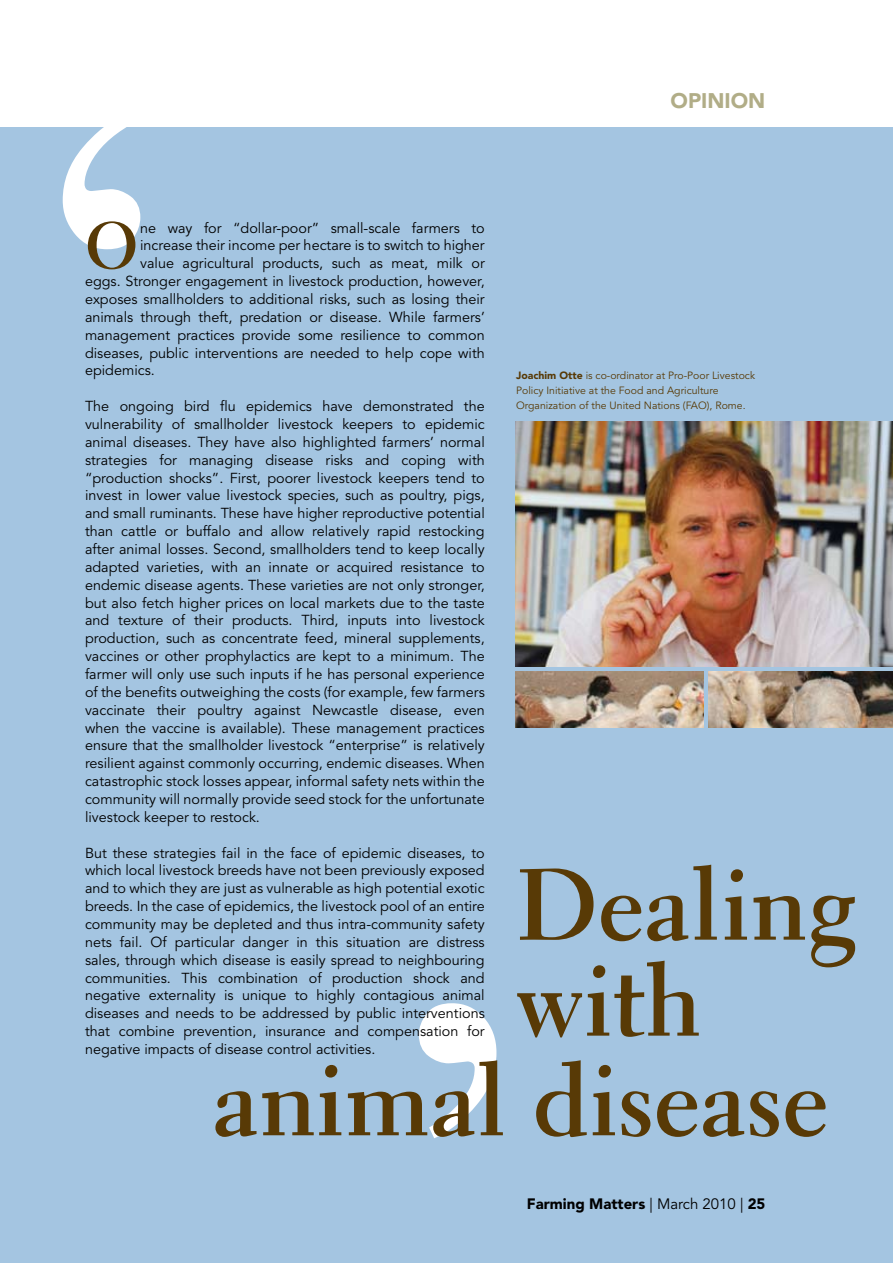
<style>
.page{position:relative;width:893px;height:1263px;background:#fff}
.page>*{position:absolute;margin:0;border:0;box-sizing:border-box;transform-origin:0 0}
.t1{font:700 100.5px/96px "Electra LT Std";color:#583a06}
.t2{font:700 65.25px "Electra LT Std";color:#583a06}
.t3{font:900 21px "Avenir LT Std";color:#b1ad87}
.t4{font:900 15px "Avenir LT Std";color:#000}
.t5{font:14.4px/17.9px "Avenir LT Std";color:#000;text-align:justify}
.t6{font:10.5px/15px "Avenir LT Std";color:#583a06}
.s1{font-weight:900}
.s2{font-weight:400}
</style>
<div class="page">
<div style="left:0;top:128px;width:893px;height:1135px;background:#a4c5e1"></div>
<img style="left:516px;top:421px;width:377px;height:245px">
<img style="left:516px;top:671px;width:187px;height:57px">
<img style="left:708px;top:671px;width:185px;height:57px">
<svg style="left:63px;top:127px;width:77px;height:122px"></svg>
<svg style="left:419px;top:1003px;width:77px;height:135px"></svg>
<h3 class="t3" style="left:671px;top:88px;width:96px">OPINION</h3>
<h2 class="t2" style="left:85px;top:205px;width:55px">O</h2>
<p class="t5" style="left:140px;top:219px;width:346px">ne way for “dollar-poor” small-scale farmers to</p>
<p class="t5" style="left:140px;top:237px;width:346px">increase their income per hectare is to switch to higher</p>
<p class="t5" style="left:140px;top:255px;width:346px">value agricultural products, such as meat, milk or</p>
<p class="t5" style="left:85px;top:273px;width:401px">eggs. Stronger engagement in livestock production, however,</p>
<p class="t5" style="left:85px;top:290px;width:401px">exposes smallholders to additional risks, such as losing their</p>
<p class="t5" style="left:85px;top:308px;width:401px">animals through theft, predation or disease. While farmers’</p>
<p class="t5" style="left:85px;top:326px;width:401px">management practices provide some resilience to common</p>
<p class="t5" style="left:85px;top:344px;width:401px">diseases, public interventions are needed to help cope with</p>
<p class="t5" style="left:85px;top:362px;width:71px">epidemics.</p>
<p class="t5" style="left:85px;top:398px;width:401px">The ongoing bird flu epidemics have demonstrated the vulnerability of smallholder livestock keepers to epidemic animal diseases. They have also highlighted farmers’ normal strategies for managing disease risks and coping with “production shocks”. First, poorer livestock keepers tend to invest in lower value livestock species, such as poultry, pigs, and small ruminants. These have higher reproductive potential than cattle or buffalo and allow relatively rapid restocking after animal losses. Second, smallholders tend to keep locally adapted varieties, with an innate or acquired resistance to endemic disease agents. These varieties are not only stronger, but also fetch higher prices on local markets due to the taste and texture of their products. Third, inputs into livestock production, such as concentrate feed, mineral supplements, vaccines or other prophylactics are kept to a minimum. The farmer will only use such inputs if he has personal experience of the benefits outweighing the costs (for example, few farmers vaccinate their poultry against Newcastle disease, even when the vaccine is available). These management practices ensure that the smallholder livestock “enterprise” is relatively resilient against commonly occurring, endemic diseases. When catastrophic stock losses appear, informal safety nets within the community will normally provide seed stock for the unfortunate livestock keeper to restock.</p>
<p class="t5" style="left:85px;top:844px;width:401px">But these strategies fail in the face of epidemic diseases, to which local livestock breeds have not been previously exposed and to which they are just as vulnerable as high potential exotic breeds. In the case of epidemics, the livestock pool of an entire community may be depleted and thus intra-community safety nets fail. Of particular danger in this situation are distress sales, through which disease is easily spread to neighbouring communities. This combination of production shock and negative externality is unique to highly contagious animal diseases and needs to be addressed by public interventions that combine prevention, insurance and compensation for negative impacts of disease control activities.</p>
<h1 class="t1" style="left:213px;top:1052px;width:618px">animal disease</h1>
<p class="t6" style="left:516px;top:368px;width:240px"><span class="s1">Joachim Otte</span> is co-ordinator at Pro-Poor Livestock<br>Policy Initiative at the Food and Agriculture<br>Organization of the United Nations (FAO), Rome.</p>
<h1 class="t1" style="left:516px;top:857px;width:342px">Dealing with</h1>
<p class="t4" style="left:527px;top:1195px;width:240px">Farming Matters <span class="s2">| March 2010 |</span> 25</p>
</div>
